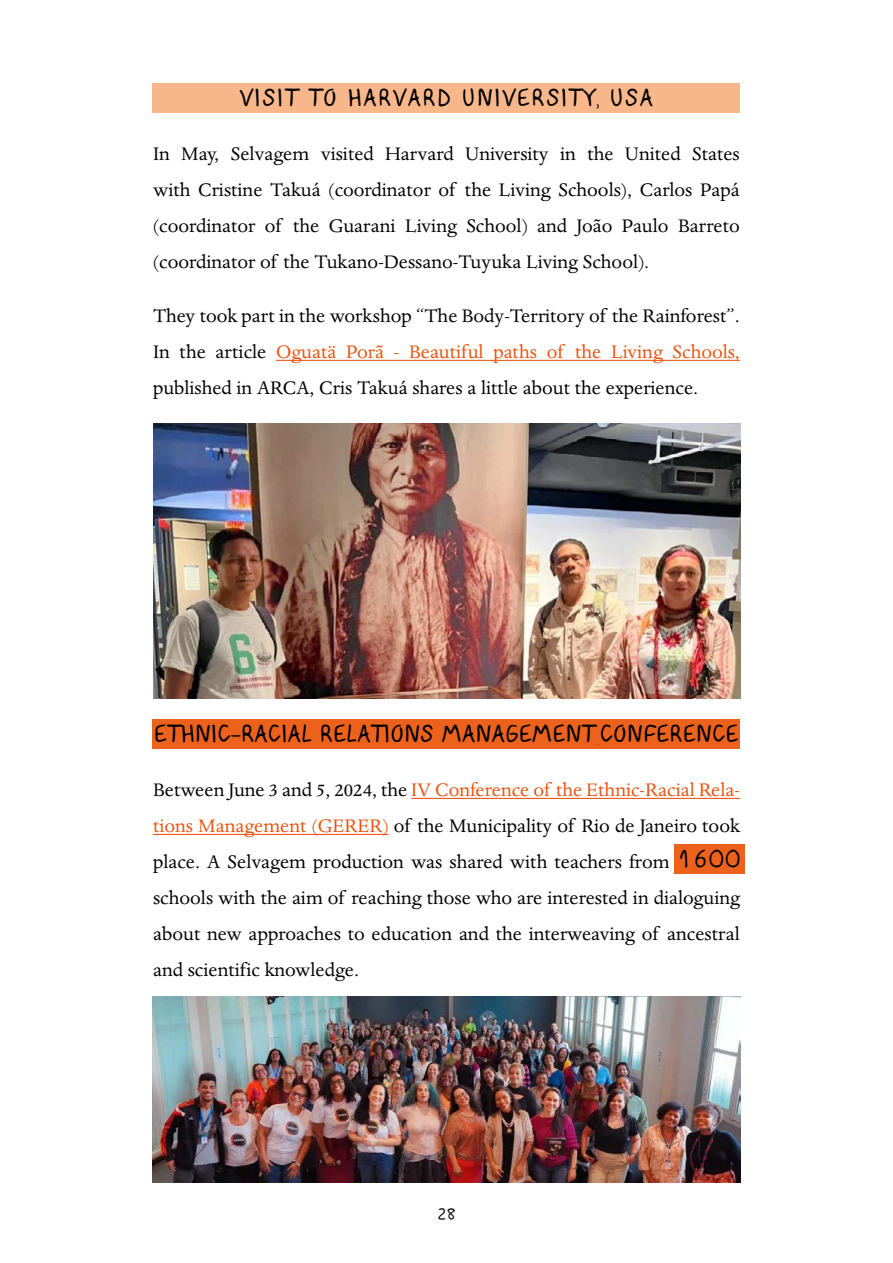
<style>
.page{position:relative;width:893px;height:1263px;background:#fff}
.page>*{position:absolute;margin:0;border:0;box-sizing:border-box;transform-origin:0 0}
.t1{font:21px/36px "Dante";color:#000;text-align:justify}
.t2{font:21px "Dantestui 2";letter-spacing:.01em;color:#000}
.t3{font:21px "Dantestui 2";letter-spacing:.075em;color:#000}
.t4{font:13.5px "Dantestui 2";color:#000}
.s1{color:#e9520e}
.s2{font-family:"Dantestui 2"}
</style>
<div class="page">
<div style="left:674px;top:844px;width:70px;height:30px;background:#ec621d"></div>
<div style="left:153px;top:83px;width:587px;height:30px;background:#f8b68b"></div>
<div style="left:153px;top:719px;width:587px;height:29px;background:#ec621d"></div>
<img style="left:153px;top:423px;width:587px;height:275px">
<img style="left:153px;top:996px;width:587px;height:186px">
<hr style="left:276px;top:360px;width:464px;height:1px;background:#e9520e">
<hr style="left:411px;top:798px;width:329px;height:1px;background:#e9520e">
<hr style="left:153px;top:834px;width:236px;height:1px;background:#e9520e">
<p class="t3" style="left:240px;top:82px;width:415px">VISIT TO HARVARD UNIVERSITY, USA</p>
<p class="t1" style="left:153px;top:137px;width:588px">In May, Selvagem visited Harvard University in the United States with Cristine Takuá (coordinator of the Living Schools), Carlos Papá (coordinator of the Guarani Living School) and João Paulo Barreto (coordinator of the Tukano-Dessano-Tuyuka Living School).</p>
<p class="t1" style="left:153px;top:299px;width:588px">They took part in the workshop “The Body-Territory of the Rainforest”.<br>In the article <span class="s1">Oguatä Porã - Beautiful paths of the Living Schools, </span>published in ARCA, Cris Takuá shares a little about the experience.</p>
<p class="t2" style="left:154px;top:718px;width:586px">ETHNIC-RACIAL RELATIONS MANAGEMENT CONFERENCE</p>
<p class="t1" style="left:153px;top:773px;width:588px">Between June 3 and 5, 2024, the <span class="s1">IV Conference of the Ethnic-Racial Rela&shy;tions Management (GERER)</span> of the Municipality of Rio de Janeiro took place. A Selvagem production was shared with teachers from <span class="s2">1600 </span>schools with the aim of reaching those who are interested in dialoguing about new approaches to education and the interweaving of ancestral and scientific knowledge.</p>
<p class="t4" style="left:437px;top:1204px;width:20px">28</p>
</div>
